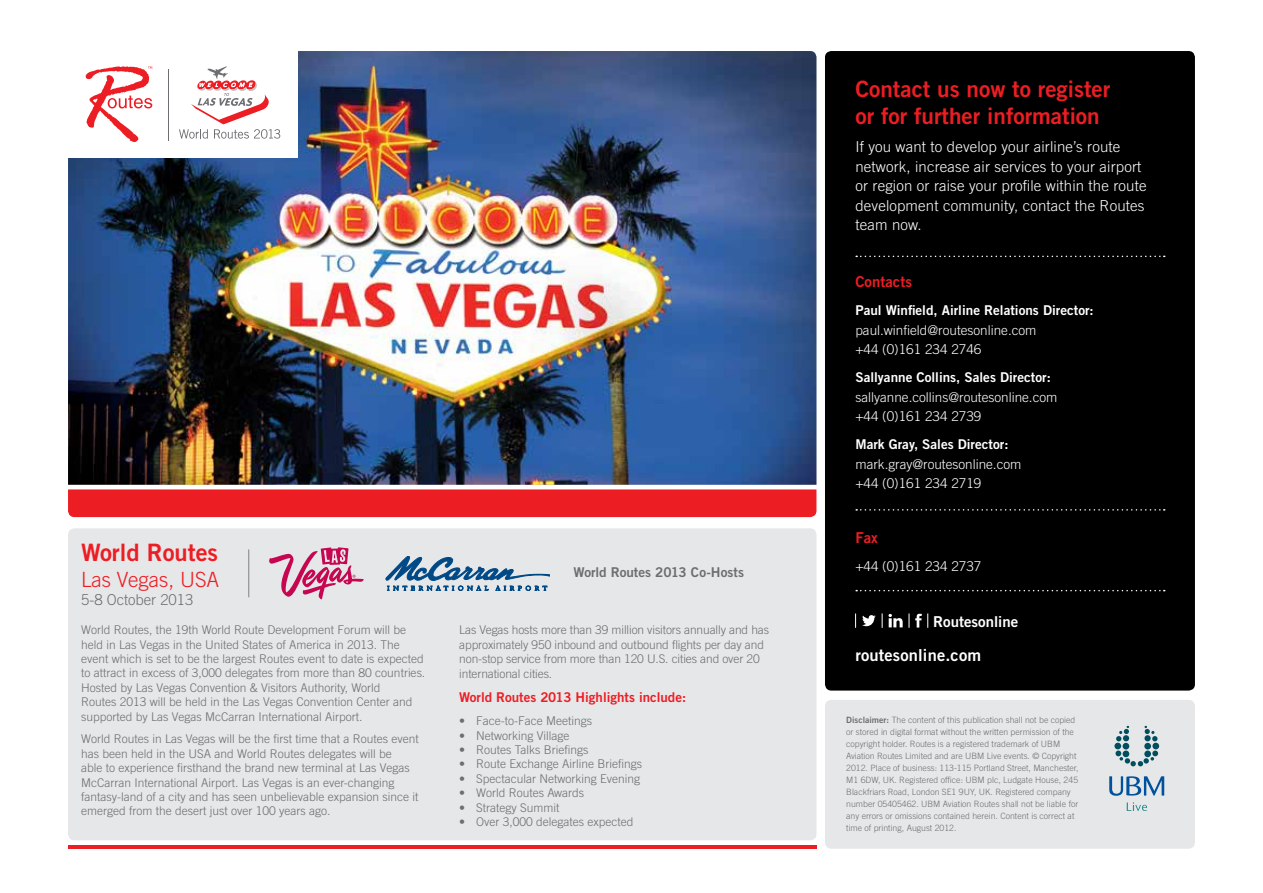
<style>
.page{position:relative;width:1263px;height:893px;background:#fff}
.page>*{position:absolute;margin:0;border:0;box-sizing:border-box;transform-origin:0 0}
.t1{font:24px "Trade Gothic Bold Two";color:#ed1d24}
.t2{font:22.5px/27px "Trade Gothic Bold Two";color:#ed1d24}
.t3{font:300 21px "Trade Gothic";color:#ed1d24}
.t4{font:16.5px "Trade Gothic Bold Two";letter-spacing:.01em;color:#fff}
.t5{font:300 15px/19.5px "Trade Gothic";letter-spacing:.01em;color:#fff}
.t6{font:300 15px "Trade Gothic";color:#6d6e71}
.t7{font:15px "Trade Gothic Bold Two";color:#fff}
.t8{font:15px "Trade Gothic Bold Two";color:#ed1d24}
.t9{font:300 13.5px/19.5px "Trade Gothic";color:#fff}
.t10{font:13.5px "Trade Gothic Bold Two";color:#fff}
.t11{font:13.5px "Trade Gothic Bold Two";color:#ed1d24}
.t12{font:13.5px "Trade Gothic Bold Two";letter-spacing:-.01em;color:#6d6e71}
.t13{font:300 12px/14.4px "Trade Gothic";color:#6d6e71}
.t14{font:300 8.7px/12px "Trade Gothic";color:#6d6e71}
.s1{font-family:"Trade Gothic Bold Two";font-weight:400}
</style>
<div class="page">
<div style="left:68px;top:528px;width:748px;height:312px;background:#e6e7e8;border-radius:6px"></div>
<div style="left:825px;top:51px;width:370px;height:640px;background:#000;border-radius:6px"></div>
<svg style="left:856px;top:256px;width:309px;height:1px"></svg>
<svg style="left:856px;top:509px;width:309px;height:2px"></svg>
<svg style="left:856px;top:590px;width:309px;height:1px"></svg>
<svg style="left:862px;top:615px;width:14px;height:11px"></svg>
<svg style="left:882px;top:613px;width:21px;height:15px"></svg>
<svg style="left:909px;top:613px;width:19px;height:15px"></svg>
<svg style="left:855px;top:613px;width:1px;height:15px"></svg>
<img style="left:68px;top:51px;width:748px;height:434px">
<div style="left:50px;top:30px;width:248px;height:127px;background:#fff"></div>
<div style="left:825px;top:700px;width:370px;height:149px;background:#e6e7e8;border-radius:6px"></div>
<svg style="left:1127px;top:802px;width:20px;height:9px"></svg>
<div style="left:1122px;top:743px;width:7px;height:6px;background:#004e5e;border-radius:50%"></div>
<div style="left:1114px;top:743px;width:7px;height:6px;background:#004e5e;border-radius:50%"></div>
<svg style="left:1116px;top:726px;width:13px;height:15px"></svg>
<div style="left:1144px;top:743px;width:7px;height:6px;background:#004e5e;border-radius:50%"></div>
<div style="left:1152px;top:743px;width:7px;height:6px;background:#004e5e;border-radius:50%"></div>
<svg style="left:1115px;top:750px;width:43px;height:16px"></svg>
<svg style="left:1144px;top:726px;width:13px;height:15px"></svg>
<svg style="left:1109px;top:776px;width:55px;height:20px"></svg>
<svg style="left:86px;top:66px;width:66px;height:76px"></svg>
<hr style="left:168px;top:69px;width:1px;height:71px;background:#6d6e71">
<svg style="left:179px;top:66px;width:101px;height:73px"></svg>
<div style="left:68px;top:489px;width:748px;height:28px;background:#ed1d24"></div>
<hr style="left:68px;top:845px;width:748px;height:4px;background:#ed1d24">
<svg style="left:269px;top:547px;width:95px;height:52px"></svg>
<hr style="left:248px;top:549px;width:1px;height:48px;background:#808285">
<svg style="left:386px;top:556px;width:164px;height:34px"></svg>
<h1 class="t1" style="left:81px;top:538px;width:138px">World Routes</h1>
<h3 class="t3" style="left:81px;top:567px;width:140px">Las Vegas, USA</h3>
<p class="t6" style="left:81px;top:590px;width:114px">5-8 October 2013</p>
<p class="t13" style="left:81px;top:622px;width:346px">World Routes, the 19th World Route Development Forum will be held in Las Vegas in the United States of America in 2013. The event which is set to be the largest Routes event to date is expected to attract in excess of 3,000 delegates from more than 80 countries.<br>Hosted by Las Vegas Convention &amp; Visitors Authority, World<br>Routes 2013 will be held in the Las Vegas Convention Center and supported by Las Vegas McCarran International Airport.</p>
<p class="t13" style="left:81px;top:732px;width:339px">World Routes in Las Vegas will be the first time that a Routes event has been held in the USA and World Routes delegates will be<br>able to experience firsthand the brand new terminal at Las Vegas McCarran International Airport. Las Vegas is an ever-changing fantasy-land of a city and has seen unbelievable expansion since it emerged from the desert just over 100 years ago.</p>
<p class="t12" style="left:573px;top:563px;width:172px">World Routes 2013 Co-Hosts</p>
<p class="t13" style="left:459px;top:623px;width:311px">Las Vegas hosts more than 39 million visitors annually and has approximately 950 inbound and outbound flights per day and non-stop service from more than 120 U.S. cities and over 20 international cities.</p>
<p class="t11" style="left:459px;top:689px;width:228px">World Routes 2013 Highlights include:</p>
<p class="t13" style="left:459px;top:713px;width:135px">• Face-to-Face Meetings</p>
<p class="t13" style="left:459px;top:728px;width:112px">• Networking Village</p>
<p class="t13" style="left:459px;top:742px;width:131px">• Routes Talks Briefings</p>
<p class="t13" style="left:459px;top:757px;width:185px">• Route Exchange Airline Briefings</p>
<p class="t13" style="left:459px;top:771px;width:183px">• Spectacular Networking Evening</p>
<p class="t13" style="left:459px;top:785px;width:127px">• World Routes Awards</p>
<p class="t13" style="left:459px;top:800px;width:102px">• Strategy Summit</p>
<p class="t13" style="left:459px;top:814px;width:176px">• Over 3,000 delegates expected</p>
<h2 class="t2" style="left:855px;top:75px;width:256px">Contact us now to register or for further information</h2>
<p class="t5" style="left:855px;top:137px;width:293px">If you want to develop your airline’s route network, increase air services to your airport or region or raise your profile within the route development community, contact the Routes team now.</p>
<p class="t8" style="left:855px;top:272px;width:58px">Contacts</p>
<p class="t10" style="left:855px;top:302px;width:240px">Paul Winfield, Airline Relations Director:</p>
<p class="t9" style="left:855px;top:320px;width:183px">paul.winfield@routesonline.com +44 (0)161 234 2746</p>
<p class="t10" style="left:855px;top:369px;width:197px">Sallyanne Collins, Sales Director:</p>
<p class="t9" style="left:855px;top:387px;width:204px">sallyanne.collins@routesonline.com +44 (0)161 234 2739</p>
<p class="t10" style="left:855px;top:436px;width:155px">Mark Gray, Sales Director:</p>
<p class="t9" style="left:855px;top:454px;width:168px">mark.gray@routesonline.com +44 (0)161 234 2719</p>
<p class="t8" style="left:855px;top:528px;width:24px">Fax</p>
<p class="t9" style="left:855px;top:556px;width:127px">+44 (0)161 234 2737</p>
<p class="t7" style="left:933px;top:612px;width:87px">Routesonline</p>
<h3 class="t4" style="left:855px;top:645px;width:127px">routesonline.com</h3>
<p class="t14" style="left:846px;top:714px;width:234px"><span class="s1">Disclaimer:</span> The content of this publication shall not be copied or stored in digital format without the written permission of the copyright holder. Routes is a registered trademark of UBM Aviation Routes Limited and are UBM Live events. © Copyright 2012. Place of business: 113-115 Portland Street, Manchester, M1 6DW, UK. Registered office: UBM plc, Ludgate House, 245<br>Blackfriars Road, London SE1 9UY, UK. Registered company number 05405462. UBM Aviation Routes shall not be liable for any errors or omissions contained herein. Content is correct at time of printing, August 2012.</p>
</div>
